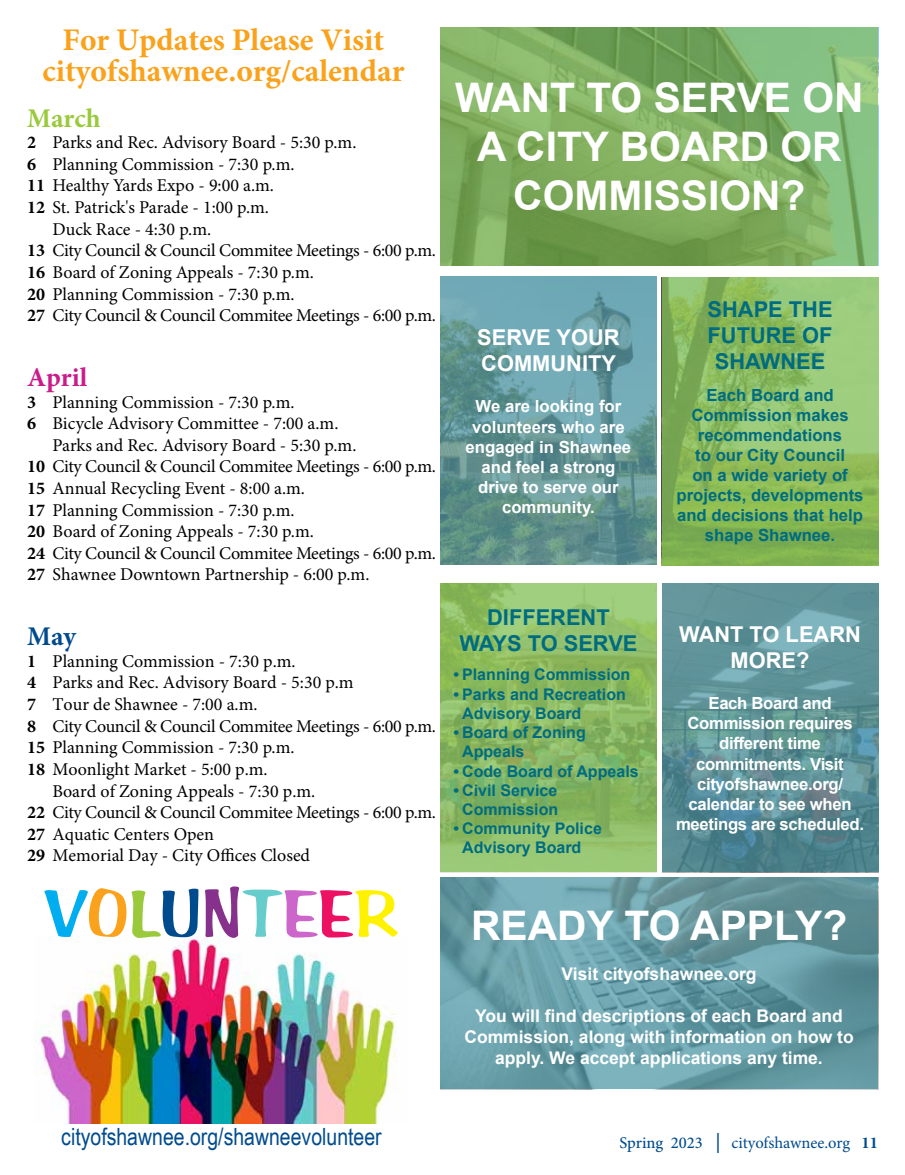
<style>
.page{position:relative;width:905px;height:1175px;background:#fff}
.page>*{position:absolute;margin:0;border:0;box-sizing:border-box;transform-origin:0 0}
.t1{font:69.9px "BRADDON";color:#00aeef}
.t2{font:700 40.8px/48.9px "Arial";color:#fff;text-align:center}
.t3{font:700 31.5px/31.5px "Minion Pro";color:#faa21b;text-align:center}
.t4{font:700 27px "Minion Pro";color:#9aca3c}
.t5{font:700 27px "Minion Pro";color:#ca1b8a}
.t6{font:700 27px "Minion Pro";color:#004b8d}
.t7{font:23.7px "Arial Narrow";color:#004b8d}
.t8{font:700 21.9px/26.2px "Arial";color:#006c80;text-align:center}
.t9{font:700 21.9px/26.2px "Arial";color:#fff}
.t10{font:18px "Minion Pro";letter-spacing:-.005em;color:#000}
.t11{font:700 17.4px/21px "Arial";color:#fff;text-align:center}
.t12{font:700 16.8px/20.1px "Arial";color:#006c80;text-align:center}
.t13{font:700 16.8px/20.1px "Arial";letter-spacing:-.02em;color:#fff;text-align:center}
.t14{font:700 16.8px/20.1px "Arial";color:#fff;text-align:center}
.t15{font:16.5px "Minion Pro";letter-spacing:-.005em;color:#004b8d}
.t16{font:700 16.05px/19.2px "Arial";color:#006c80}
.s1{font-weight:700}
.s2{color:#faa21b}
.s3{color:#9aca3c}
.s4{color:#004b8d}
.s5{color:#86318c}
.s6{color:#66cdcc}
.s7{color:#cc66ca}
.s8{color:#ec1163}
.s9{color:#fff200}
.s10{font-weight:500}
.s11{font-family:"Arial Narrow"}
</style>
<div class="page">
<svg style="left:440px;top:27px;width:438px;height:239px;background:#7dae63"></svg>
<svg style="left:662px;top:277px;width:216px;height:288px;background:#8bbb61"></svg>
<svg style="left:440px;top:276px;width:216px;height:289px;background:#65999b"></svg>
<svg style="left:440px;top:584px;width:216px;height:288px;background:#8cbb65"></svg>
<svg style="left:440px;top:877px;width:438px;height:212px;background:#679ca5"></svg>
<svg style="left:662px;top:584px;width:216px;height:288px;background:#5c9097"></svg>
<img style="left:35px;top:936px;width:362px;height:187px">
<h3 class="t3" style="left:42px;top:24px;width:363px">For Updates Please Visit cityofshawnee.org/calendar</h3>
<h3 class="t4" style="left:27px;top:99px;width:75px">March</h3>
<p class="t10" style="left:27px;top:130px;width:331px"><span class="s1">2</span> Parks and Rec. Advisory Board - 5:30 p.m.</p>
<p class="t10" style="left:27px;top:152px;width:269px"><span class="s1">6</span> Planning Commission - 7:30 p.m.</p>
<p class="t10" style="left:27px;top:174px;width:248px"><span class="s1">11</span> Healthy Yards Expo - 9:00 a.m.</p>
<p class="t10" style="left:27px;top:195px;width:243px"><span class="s1">12</span> St. Patrick's Parade - 1:00 p.m.</p>
<p class="t10" style="left:53px;top:217px;width:160px">Duck Race - 4:30 p.m.</p>
<p class="t10" style="left:27px;top:238px;width:410px"><span class="s1">13</span> City Council &amp; Council Commitee Meetings - 6:00 p.m.</p>
<p class="t10" style="left:27px;top:260px;width:288px"><span class="s1">16</span> Board of Zoning Appeals - 7:30 p.m.</p>
<p class="t10" style="left:27px;top:282px;width:269px"><span class="s1">20</span> Planning Commission - 7:30 p.m.</p>
<p class="t10" style="left:27px;top:303px;width:410px"><span class="s1">27</span> City Council &amp; Council Commitee Meetings - 6:00 p.m.</p>
<h3 class="t5" style="left:27px;top:358px;width:62px">April</h3>
<p class="t10" style="left:27px;top:390px;width:269px"><span class="s1">3</span> Planning Commission - 7:30 p.m.</p>
<p class="t10" style="left:27px;top:411px;width:313px"><span class="s1">6</span> Bicycle Advisory Committee - 7:00 a.m.</p>
<p class="t10" style="left:53px;top:433px;width:305px">Parks and Rec. Advisory Board - 5:30 p.m.</p>
<p class="t10" style="left:27px;top:454px;width:410px"><span class="s1">10</span> City Council &amp; Council Commitee Meetings - 6:00 p.m.</p>
<p class="t10" style="left:27px;top:476px;width:279px"><span class="s1">15</span> Annual Recycling Event - 8:00 a.m.</p>
<p class="t10" style="left:27px;top:498px;width:269px"><span class="s1">17</span> Planning Commission - 7:30 p.m.</p>
<p class="t10" style="left:27px;top:519px;width:288px"><span class="s1">20</span> Board of Zoning Appeals - 7:30 p.m.</p>
<p class="t10" style="left:27px;top:541px;width:410px"><span class="s1">24</span> City Council &amp; Council Commitee Meetings - 6:00 p.m.</p>
<p class="t10" style="left:27px;top:562px;width:344px"><span class="s1">27</span> Shawnee Downtown Partnership - 6:00 p.m.</p>
<h3 class="t6" style="left:27px;top:617px;width:51px">May</h3>
<p class="t10" style="left:27px;top:649px;width:270px"><span class="s1">1</span> Planning Commission - 7:30 p.m.</p>
<p class="t10" style="left:27px;top:670px;width:328px"><span class="s1">4</span> Parks and Rec. Advisory Board - 5:30 p.m</p>
<p class="t10" style="left:27px;top:692px;width:232px"><span class="s1">7</span> Tour de Shawnee - 7:00 a.m.</p>
<p class="t10" style="left:27px;top:714px;width:410px"><span class="s1">8</span> City Council &amp; Council Commitee Meetings - 6:00 p.m.</p>
<p class="t10" style="left:27px;top:735px;width:269px"><span class="s1">15</span> Planning Commission - 7:30 p.m.</p>
<p class="t10" style="left:27px;top:757px;width:242px"><span class="s1">18</span> Moonlight Market - 5:00 p.m.</p>
<p class="t10" style="left:53px;top:778px;width:264px">Board of Zoning Appeals - 7:30 p.m.</p>
<p class="t10" style="left:27px;top:800px;width:410px"><span class="s1">22</span> City Council &amp; Council Commitee Meetings - 6:00 p.m.</p>
<p class="t10" style="left:27px;top:822px;width:188px"><span class="s1">27</span> Aquatic Centers Open</p>
<p class="t10" style="left:27px;top:843px;width:284px"><span class="s1">29</span> Memorial Day - City Offices Closed</p>
<h1 class="t1" style="left:45px;top:872px;width:354px">V<span class="s2">O</span><span class="s3">L</span><span class="s4">U</span><span class="s5">N</span><span class="s6">T</span><span class="s7">E</span><span class="s8">E</span><span class="s9">R</span></h1>
<h2 class="t2" style="left:455px;top:74px;width:410px">WANT TO SERVE ON<br>A CITY BOARD OR<br>COMMISSION?</h2>
<p class="t9" style="left:477px;top:324px;width:144px">SERVE YOUR<br>COMMUNITY</p>
<p class="t14" style="left:465px;top:396px;width:167px">We are looking for volunteers who are engaged in Shawnee and feel a strong drive to serve our community.</p>
<p class="t8" style="left:459px;top:604px;width:179px">DIFFERENT<br>WAYS TO SERVE</p>
<p class="t16" style="left:453px;top:665px;width:178px">• Planning Commission</p>
<p class="t16" style="left:462px;top:684px;width:165px;text-indent:-9px">• Parks and Recreation<br>Advisory Board</p>
<p class="t16" style="left:462px;top:723px;width:125px;text-indent:-9px">• Board of Zoning<br>Appeals</p>
<p class="t16" style="left:453px;top:761px;width:187px">• Code Board of Appeals</p>
<p class="t16" style="left:453px;top:780px;width:106px;text-align:center">• Civil Service<br>Commission</p>
<p class="t16" style="left:462px;top:819px;width:141px;text-indent:-9px">• Community Police<br>Advisory Board</p>
<p class="t8" style="left:707px;top:296px;width:126px">SHAPE THE<br>FUTURE OF<br>SHAWNEE</p>
<p class="t12" style="left:676px;top:385px;width:188px">Each Board and<br>Commission makes recommendations<br>to our City Council<br>on a wide variety of projects, developments and decisions that help shape Shawnee.</p>
<p class="t9" style="left:679px;top:621px;width:183px;text-align:center">WANT TO LEARN<br>MORE?</p>
<p class="t13" style="left:676px;top:693px;width:189px">Each Board and<br>Commission requires different time commitments. Visit cityofshawnee.org/ calendar to see when meetings are scheduled.</p>
<h2 class="t2" style="left:471px;top:902px;width:377px">READY TO APPLY?</h2>
<p class="t11" style="left:561px;top:963px;width:196px">Visit cityofshawnee.org</p>
<p class="t11" style="left:464px;top:1005px;width:391px">You will find descriptions of each Board and<br>Commission, along with information on how to apply. We accept applications any time.</p>
<h3 class="t7" style="left:61px;top:1118px;width:322px">cityofshawnee.org/shawneevolunteer</h3>
<p class="t15" style="left:619px;top:1131px;width:260px"><span class="s10">Spring 2023</span> <span class="s11">│</span> cityofshawnee.org <span class="s1">11</span></p>
</div>
